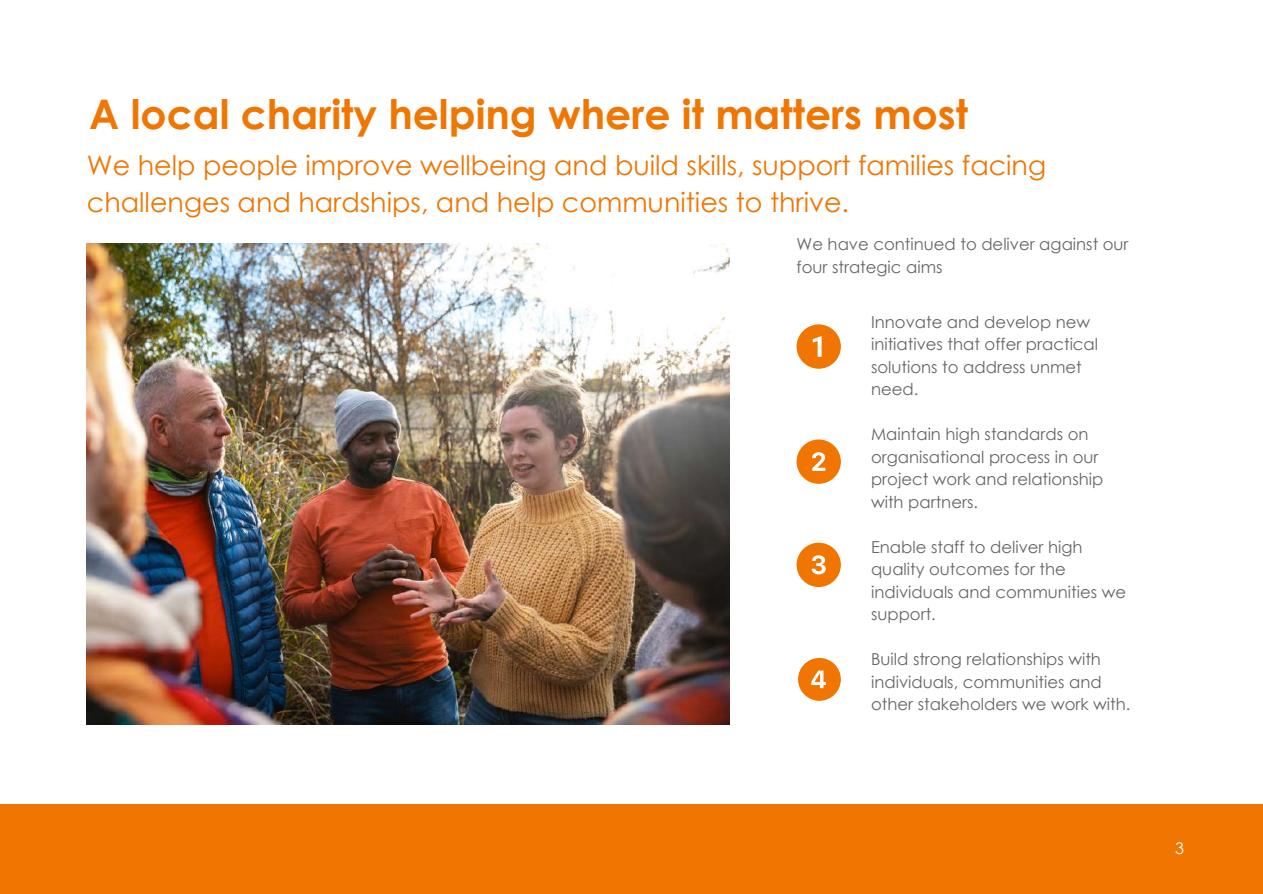
<style>
.page{position:relative;width:1263px;height:894px;background:#fff}
.page>*{position:absolute;margin:0;border:0;box-sizing:border-box;transform-origin:0 0}
.t1{font:700 40.8px "Century Gothic";color:#f07601}
.t2{font:27px/37px "Century Gothic";color:#f07601}
.t3{font:16.5px/22.5px "Century Gothic";color:#666}
.t4{font:16.05px "Century Gothic";color:#fff}
</style>
<div class="page">
<div style="left:0;top:803px;width:1263px;height:90px;background:#f07601"></div>
<img style="left:87px;top:243px;width:643px;height:481px">
<svg style="left:796px;top:324px;width:44px;height:44px"></svg>
<svg style="left:796px;top:439px;width:44px;height:44px"></svg>
<svg style="left:796px;top:542px;width:44px;height:44px"></svg>
<svg style="left:798px;top:657px;width:43px;height:43px"></svg>
<h1 class="t1" style="left:89px;top:88px;width:880px">A local charity helping where it matters most</h1>
<h2 class="t2" style="left:87px;top:146px;width:961px">We help people improve wellbeing and build skills, support families facing challenges and hardships, and help communities to thrive.</h2>
<p class="t3" style="left:796px;top:232px;width:333px">We have continued to deliver against our four strategic aims</p>
<p class="t3" style="left:871px;top:310px;width:229px">Innovate and develop new initiatives that offer practical solutions to address unmet need.</p>
<p class="t3" style="left:871px;top:422px;width:234px">Maintain high standards on organisational process in our project work and relationship with partners.</p>
<p class="t3" style="left:871px;top:535px;width:257px">Enable staff to deliver high quality outcomes for the individuals and communities we support.</p>
<p class="t3" style="left:871px;top:647px;width:261px">Build strong relationships with individuals, communities and other stakeholders we work with.</p>
<p class="t4" style="left:1175px;top:837px;width:10px">3</p>
</div>
